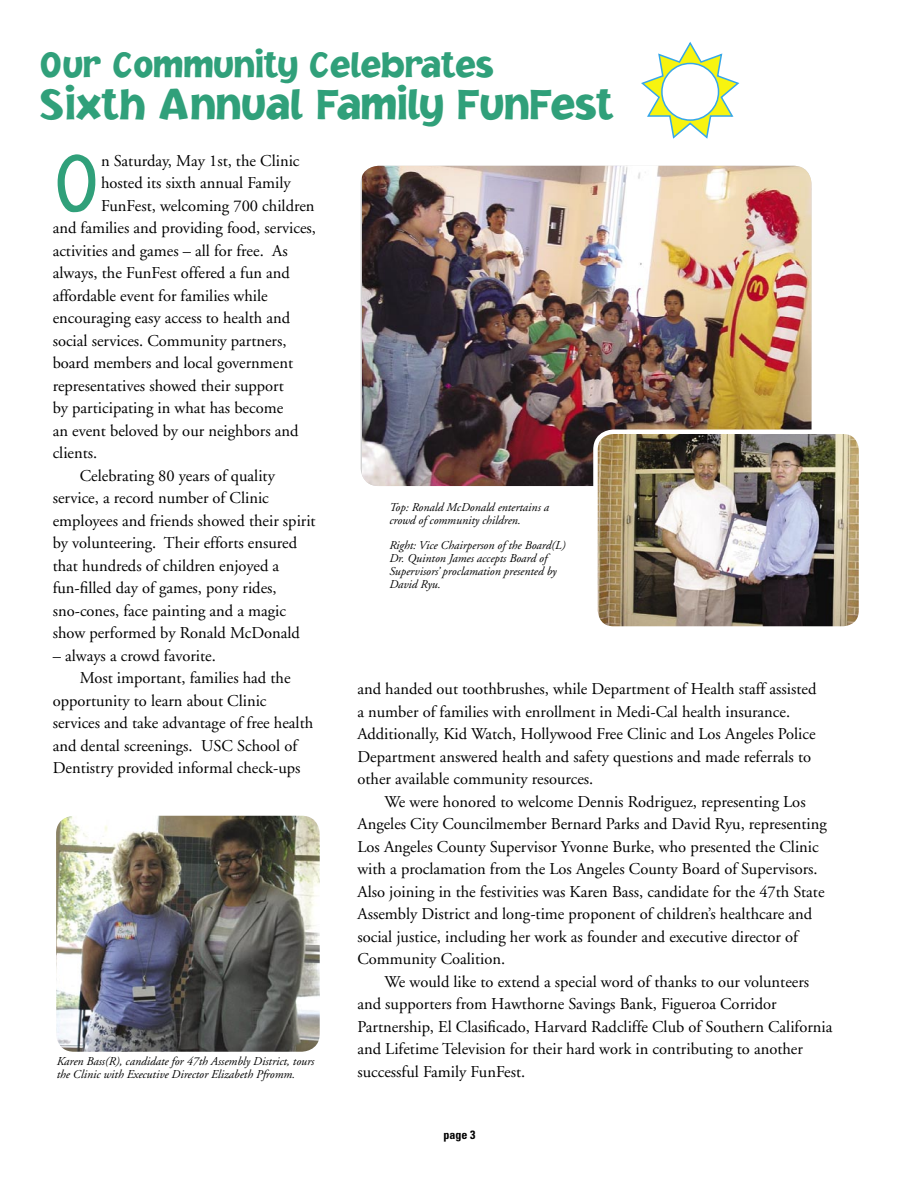
<style>
.page{position:relative;width:918px;height:1188px;background:#fff}
.page>*{position:absolute;margin:0;border:0;box-sizing:border-box;transform-origin:0 0}
.mj_text{font:300 84.3px "Jacoby ICG";color:#30a07a}
.mj_title{font:900 45px "Jacoby ICG";color:#30a07a}
.mj_title-2{font:900 37.5px "Jacoby ICG";color:#30a07a}
.mj_text-2{font:16.5px/22.5px "Adobe Garamond";color:#000}
.mj_cutline{font:italic 12px/12.8px "Adobe Garamond";color:#000}
.mj_sub{font:700 condensed 12px "Univers";color:#000}
</style>
<div class="page">
<img style="left:362px;top:166px;width:450px;height:320px">
<img style="left:56px;top:816px;width:264px;height:236px">
<img style="left:591px;top:427px;width:268px;height:200px">
<svg style="left:641px;top:41px;width:99px;height:98px"></svg>
<p class="mj_title-2" style="left:40px;top:42px;width:455px">Our Community Celebrates</p>
<p class="mj_title" style="left:40px;top:77px;width:575px">Sixth Annual Family FunFest</p>
<p class="mj_text" style="left:53px;top:133px;width:50px">O</p>
<p class="mj_text-2" style="left:101px;top:150px;width:200px">n Saturday, May 1st, the Clinic</p>
<p class="mj_text-2" style="left:101px;top:172px;width:191px">hosted its sixth annual Family</p>
<p class="mj_text-2" style="left:101px;top:195px;width:215px">FunFest, welcoming 700 children</p>
<p class="mj_text-2" style="left:53px;top:217px;width:265px">and families and providing food, services,</p>
<p class="mj_text-2" style="left:53px;top:240px;width:236px">activities and games – all for free. As</p>
<p class="mj_text-2" style="left:53px;top:262px;width:239px">always, the FunFest offered a fun and</p>
<p class="mj_text-2" style="left:53px;top:285px;width:217px">affordable event for families while</p>
<p class="mj_text-2" style="left:53px;top:307px;width:239px">encouraging easy access to health and</p>
<p class="mj_text-2" style="left:53px;top:330px;width:235px">social services. Community partners,</p>
<p class="mj_text-2" style="left:53px;top:352px;width:242px">board members and local government</p>
<p class="mj_text-2" style="left:53px;top:375px;width:233px">representatives showed their support</p>
<p class="mj_text-2" style="left:53px;top:397px;width:232px">by participating in what has become</p>
<p class="mj_text-2" style="left:53px;top:420px;width:247px">an event beloved by our neighbors and</p>
<p class="mj_text-2" style="left:53px;top:442px;width:46px">clients.</p>
<p class="mj_text-2" style="left:53px;top:465px;width:264px;text-indent:27px">Celebrating 80 years of quality service, a record number of Clinic employees and friends showed their spirit by volunteering. Their efforts ensured that hundreds of children enjoyed a fun-filled day of games, pony rides, sno-cones, face painting and a magic show performed by Ronald McDonald</p>
<p class="mj_text-2" style="left:53px;top:645px;width:165px">– always a crowd favorite.</p>
<p class="mj_text-2" style="left:53px;top:667px;width:262px;text-indent:27px">Most important, families had the opportunity to learn about Clinic services and take advantage of free health and dental screenings. USC School of Dentistry provided informal check-ups</p>
<p class="mj_text-2" style="left:357px;top:678px;width:460px">and handed out toothbrushes, while Department of Health staff assisted a number of families with enrollment in Medi-Cal health insurance.<br>Additionally, Kid Watch, Hollywood Free Clinic and Los Angeles Police Department answered health and safety questions and made referrals to other available community resources.</p>
<p class="mj_text-2" style="left:357px;top:791px;width:471px;text-indent:27px">We were honored to welcome Dennis Rodriguez, representing Los Angeles City Councilmember Bernard Parks and David Ryu, representing Los Angeles County Supervisor Yvonne Burke, who presented the Clinic with a proclamation from the Los Angeles County Board of Supervisors.<br>Also joining in the festivities was Karen Bass, candidate for the 47th State Assembly District and long-time proponent of children’s healthcare and social justice, including her work as founder and executive director of Community Coalition.</p>
<p class="mj_text-2" style="left:357px;top:971px;width:477px;text-indent:27px">We would like to extend a special word of thanks to our volunteers and supporters from Hawthorne Savings Bank, Figueroa Corridor Partnership, El Clasificado, Harvard Radcliffe Club of Southern California and Lifetime Television for their hard work in contributing to another successful Family FunFest.</p>
<p class="mj_cutline" style="left:389px;top:501px;width:161px">Top: Ronald McDonald entertains a crowd of community children.</p>
<p class="mj_cutline" style="left:389px;top:540px;width:178px">Right: Vice Chairperson of the Board(L)<br>Dr. Quinton James accepts Board of<br>Supervisors’ proclamation presented by<br>David Ryu.</p>
<p class="mj_cutline" style="left:57px;top:1055px;width:259px">Karen Bass(R), candidate for 47th Assembly District, tours the Clinic with Executive Director Elizabeth Pfromm.</p>
<p class="mj_sub" style="left:444px;top:1127px;width:33px">page 3</p>
</div>
